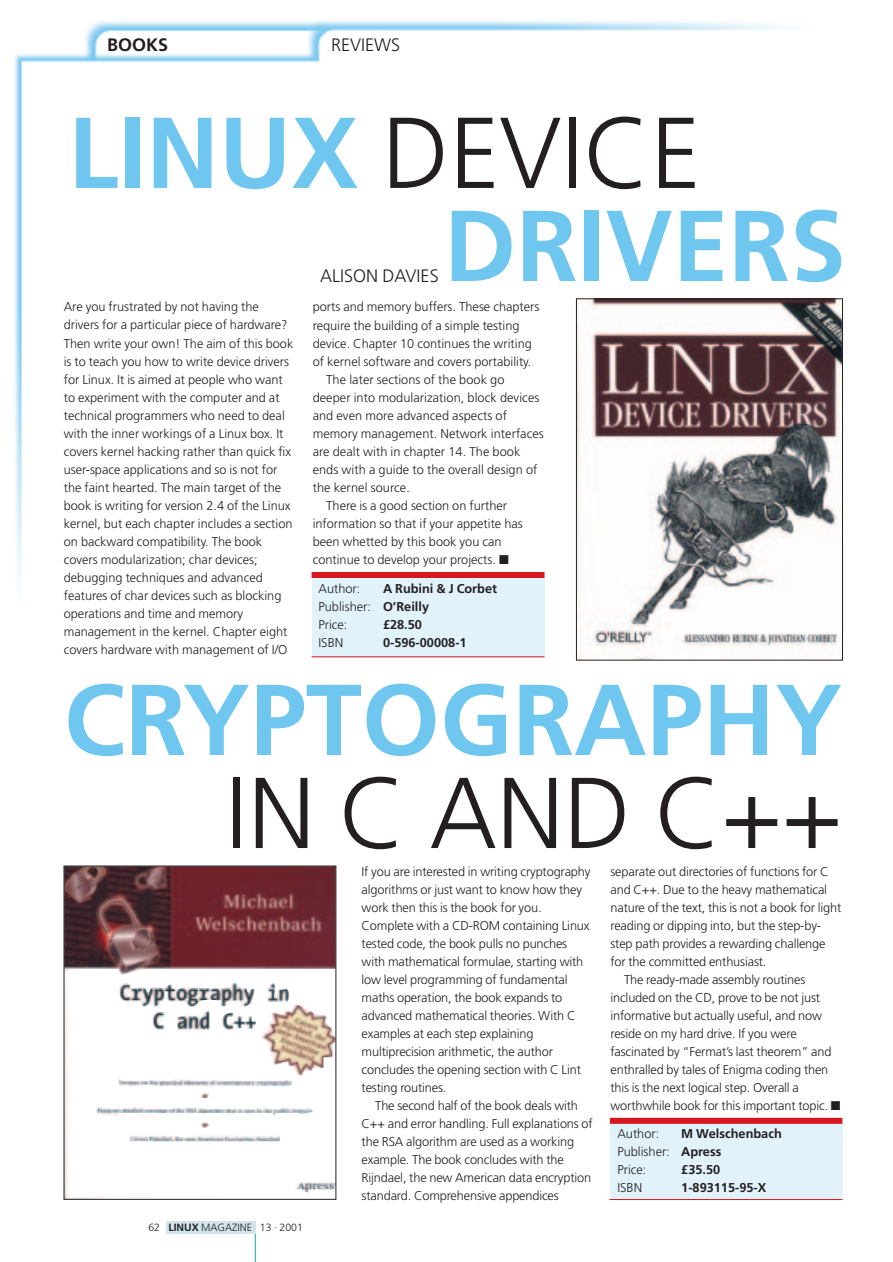
<style>
.page{position:relative;width:893px;height:1262px;background:#fff}
.page>*{position:absolute;margin:0;border:0;box-sizing:border-box;transform-origin:0 0}
.t1{font:700 100.5px/93px "Frutiger";color:#6fc6ef}
.t2{font:300 100.5px "Frutiger";color:#231f20}
.t3{font:300 18px "Frutiger";color:#231f20}
.t4{font:700 18px "Frutiger";color:#231f20}
.t5{font:300 12.75px/18px "Frutiger";color:#231f20}
.t6{font:700 12.75px/18px "Frutiger";color:#231f20}
.t7{font:300 10.5px "Frutiger";color:#231f20}
.s1{font-weight:300;color:#231f20}
.s2{font-weight:300}
.s3{font-weight:700}
</style>
<div class="page">
<img style="left:14px;top:20px;width:829px;height:607px">
<hr style="left:255px;top:1220px;width:1px;height:42px;background:#189fad">
<div style="left:166px;top:1220px;width:89px;height:13px;background:#d0e6eb"></div>
<div style="left:311px;top:572px;width:233px;height:6px;background:#d7171f"></div>
<div style="left:311px;top:578px;width:233px;height:79px;background:#e1f2fb"></div>
<hr style="left:311px;top:656px;width:233px;height:1px;background:#d7171f">
<img style="left:578px;top:300px;width:262px;height:358px">
<div style="left:576px;top:298px;width:266px;height:362px;border:1px solid #231f20"></div>
<img style="left:66px;top:867px;width:268px;height:330px">
<div style="left:64px;top:865px;width:272px;height:334px;border:1px solid #231f20"></div>
<div style="left:610px;top:1118px;width:232px;height:81px;background:#e1f2fb"></div>
<hr style="left:609px;top:1199px;width:233px;height:1px;background:#d7171f">
<div style="left:610px;top:1117px;width:232px;height:6px;background:#d7171f"></div>
<h2 class="t4" style="left:107px;top:38px;width:63px">BOOKS</h2>
<h2 class="t3" style="left:331px;top:38px;width:70px">REVIEWS</h2>
<h1 class="t1" style="left:443px;top:114px;width:404px;text-indent:-375px">LINUX <span class="s1">DEVICE<br></span>DRIVERS</h1>
<h2 class="t3" style="left:320px;top:268px;width:120px">ALISON DAVIES</h2>
<p class="t5" style="left:64px;top:299px;width:231px">Are you frustrated by not having the drivers for a particular piece of hardware?<br>Then write your own! The aim of this book is to teach you how to write device drivers for Linux. It is aimed at people who want to experiment with the computer and at technical programmers who need to deal with the inner workings of a Linux box. It covers kernel hacking rather than quick fix user-space applications and so is not for the faint hearted. The main target of the book is writing for version 2.4 of the Linux kernel, but each chapter includes a section on backward compatibility. The book covers modularization; char devices; debugging techniques and advanced features of char devices such as blocking operations and time and memory management in the kernel. Chapter eight covers hardware with management of I/O</p>
<p class="t5" style="left:313px;top:299px;width:228px">ports and memory buffers. These chapters</p>
<p class="t5" style="left:313px;top:317px;width:208px">require the building of a simple testing</p>
<p class="t5" style="left:313px;top:335px;width:221px">device. Chapter 10 continues the writing</p>
<p class="t5" style="left:313px;top:353px;width:220px">of kernel software and covers portability.</p>
<p class="t5" style="left:326px;top:371px;width:180px">The later sections of the book go</p>
<p class="t5" style="left:313px;top:389px;width:228px">deeper into modularization, block devices</p>
<p class="t5" style="left:313px;top:407px;width:196px">and even more advanced aspects of</p>
<p class="t5" style="left:313px;top:425px;width:233px">memory management. Network interfaces</p>
<p class="t5" style="left:313px;top:443px;width:209px">are dealt with in chapter 14. The book</p>
<p class="t5" style="left:313px;top:461px;width:226px">ends with a guide to the overall design of</p>
<p class="t5" style="left:313px;top:479px;width:99px">the kernel source.</p>
<p class="t5" style="left:326px;top:497px;width:182px">There is a good section on further</p>
<p class="t5" style="left:313px;top:515px;width:211px">information so that if your appetite has</p>
<p class="t5" style="left:313px;top:533px;width:190px">been whetted by this book you can</p>
<p class="t5" style="left:313px;top:551px;width:197px">continue to develop your projects. ■</p>
<p class="t5" style="left:318px;top:580px;width:43px">Author:</p>
<p class="t6" style="left:318px;top:580px;width:180px;text-indent:64px">A Rubini &amp; J Corbet<br><span class="s2">Publisher:</span> O’Reilly<br><span class="s2">Price:</span></p>
<p class="t6" style="left:383px;top:616px;width:40px">£28.50</p>
<p class="t5" style="left:318px;top:634px;width:26px">ISBN</p>
<p class="t6" style="left:383px;top:634px;width:85px">0-596-00008-1</p>
<h1 class="t1" style="left:64px;top:681px;width:779px">CRYPTOGRAPHY</h1>
<h1 class="t2" style="left:226px;top:772px;width:618px">IN C AND C++</h1>
<p class="t7" style="left:148px;top:1223px;width:156px">62 <span class="s3">LINUX</span> MAGAZINE 13 · 2001</p>
<p class="t5" style="left:361px;top:864px;width:230px">If you are interested in writing cryptography algorithms or just want to know how they work then this is the book for you.<br>Complete with a CD-ROM containing Linux tested code, the book pulls no punches with mathematical formulae, starting with low level programming of fundamental maths operation, the book expands to advanced mathematical theories. With C examples at each step explaining multiprecision arithmetic, the author concludes the opening section with C Lint testing routines.</p>
<p class="t5" style="left:361px;top:1098px;width:233px;text-indent:13px">The second half of the book deals with C++ and error handling. Full explanations of the RSA algorithm are used as a working example. The book concludes with the Rijndael, the new American data encryption standard. Comprehensive appendices</p>
<p class="t5" style="left:610px;top:864px;width:219px">separate out directories of functions for C</p>
<p class="t5" style="left:610px;top:882px;width:218px">and C++. Due to the heavy mathematical</p>
<p class="t5" style="left:610px;top:900px;width:232px">nature of the text, this is not a book for light</p>
<p class="t5" style="left:610px;top:918px;width:212px">reading or dipping into, but the step-by-</p>
<p class="t5" style="left:610px;top:936px;width:216px">step path provides a rewarding challenge</p>
<p class="t5" style="left:610px;top:954px;width:157px">for the committed enthusiast.</p>
<p class="t5" style="left:624px;top:972px;width:183px">The ready-made assembly routines</p>
<p class="t5" style="left:610px;top:990px;width:211px">included on the CD, prove to be not just</p>
<p class="t5" style="left:610px;top:1008px;width:213px">informative but actually useful, and now</p>
<p class="t5" style="left:610px;top:1026px;width:188px">reside on my hard drive. If you were</p>
<p class="t5" style="left:610px;top:1044px;width:222px">fascinated by “Fermat’s last theorem” and</p>
<p class="t5" style="left:610px;top:1062px;width:219px">enthralled by tales of Enigma coding then</p>
<p class="t5" style="left:610px;top:1080px;width:190px">this is the next logical step. Overall a</p>
<p class="t5" style="left:610px;top:1098px;width:232px">worthwhile book for this important topic. ■</p>
<p class="t5" style="left:617px;top:1125px;width:43px">Author:</p>
<p class="t6" style="left:617px;top:1125px;width:166px;text-indent:64px">M Welschenbach<br><span class="s2">Publisher:</span> Apress<br><span class="s2">Price:</span></p>
<p class="t6" style="left:681px;top:1161px;width:40px">£35.50</p>
<p class="t5" style="left:617px;top:1179px;width:26px">ISBN</p>
<p class="t6" style="left:681px;top:1179px;width:87px">1-893115-95-X</p>
</div>
